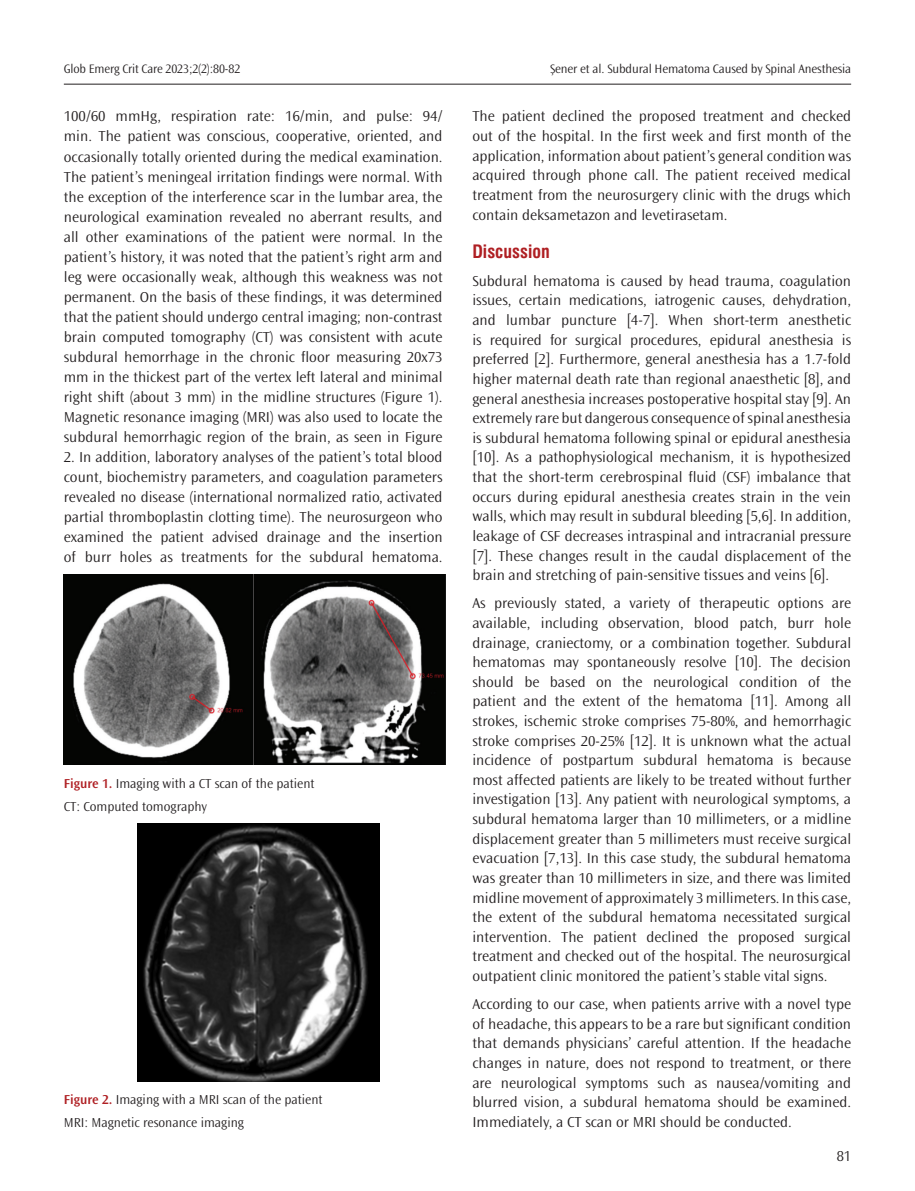
<style>
.page{position:relative;width:915px;height:1191px;background:#fff}
.page>*{position:absolute;margin:0;border:0;box-sizing:border-box;transform-origin:0 0}
.ANA_BASLIK{font:18px "Swiss Condensed Bold Tr";color:#af1f23}
.YAZI{font:300 15px/19.6px "Ocean Sans Std";color:#231f20;text-align:justify}
.RESİM-ALTI{font:300 13.5px "Ocean Sans Std";color:#231f20}
.t1{font:300 12.75px "Ocean Sans Std";letter-spacing:-.01em;color:#231f20}
.s1{font-weight:600;color:#af1f23}
</style>
<div class="page">
<hr style="left:64px;top:84px;width:786px;height:1px;background:#231f20">
<img style="left:64px;top:575px;width:381px;height:190px">
<img style="left:137px;top:823px;width:242px;height:258px">
<p class="t1" style="left:64px;top:61px;width:178px">Glob Emerg Crit Care 2023;2(2):80-82</p>
<p class="t1" style="left:550px;top:61px;width:302px">Şener et al. Subdural Hematoma Caused by Spinal Anesthesia</p>
<p class="YAZI" style="left:64px;top:107px;width:380px">100/60 mmHg, respiration rate: 16/min, and pulse: 94/ min. The patient was conscious, cooperative, oriented, and occasionally totally oriented during the medical examination.<br>The patient’s meningeal irritation findings were normal. With the exception of the interference scar in the lumbar area, the neurological examination revealed no aberrant results, and all other examinations of the patient were normal. In the patient’s history, it was noted that the patient’s right arm and leg were occasionally weak, although this weakness was not permanent. On the basis of these findings, it was determined that the patient should undergo central imaging; non-contrast brain computed tomography (CT) was consistent with acute subdural hemorrhage in the chronic floor measuring 20x73 mm in the thickest part of the vertex left lateral and minimal right shift (about 3 mm) in the midline structures (Figure 1).<br>Magnetic resonance imaging (MRI) was also used to locate the subdural hemorrhagic region of the brain, as seen in Figure</p>
<p class="YAZI" style="left:64px;top:447px;width:380px">2. In addition, laboratory analyses of the patient’s total blood count, biochemistry parameters, and coagulation parameters revealed no disease (international normalized ratio, activated partial thromboplastin clotting time). The neurosurgeon who examined the patient advised drainage and the insertion of burr holes as treatments for the subdural hematoma.</p>
<p class="RESİM-ALTI" style="left:64px;top:776px;width:252px"><span class="s1">Figure 1.</span> Imaging with a CT scan of the patient</p>
<p class="RESİM-ALTI" style="left:64px;top:799px;width:145px">CT: Computed tomography</p>
<p class="RESİM-ALTI" style="left:64px;top:1092px;width:260px"><span class="s1">Figure 2.</span> Imaging with a MRI scan of the patient</p>
<p class="RESİM-ALTI" style="left:64px;top:1115px;width:181px">MRI: Magnetic resonance imaging</p>
<p class="YAZI" style="left:472px;top:107px;width:380px">The patient declined the proposed treatment and checked out of the hospital. In the first week and first month of the application, information about patient’s general condition was acquired through phone call. The patient received medical treatment from the neurosurgery clinic with the drugs which contain deksametazon and levetirasetam.</p>
<p class="ANA_BASLIK" style="left:472px;top:240px;width:79px">Discussion</p>
<p class="YAZI" style="left:472px;top:271px;width:380px">Subdural hematoma is caused by head trauma, coagulation issues, certain medications, iatrogenic causes, dehydration, and lumbar puncture [4-7]. When short-term anesthetic is required for surgical procedures, epidural anesthesia is preferred [2]. Furthermore, general anesthesia has a 1.7-fold higher maternal death rate than regional anaesthetic [8], and general anesthesia increases postoperative hospital stay [9]. An extremely rare but dangerous consequence of spinal anesthesia is subdural hematoma following spinal or epidural anesthesia [10]. As a pathophysiological mechanism, it is hypothesized that the short-term cerebrospinal fluid (CSF) imbalance that occurs during epidural anesthesia creates strain in the vein walls, which may result in subdural bleeding [5,6]. In addition, leakage of CSF decreases intraspinal and intracranial pressure [7]. These changes result in the caudal displacement of the brain and stretching of pain-sensitive tissues and veins [6].</p>
<p class="YAZI" style="left:472px;top:593px;width:380px">As previously stated, a variety of therapeutic options are available, including observation, blood patch, burr hole drainage, craniectomy, or a combination together. Subdural hematomas may spontaneously resolve [10]. The decision should be based on the neurological condition of the patient and the extent of the hematoma [11]. Among all strokes, ischemic stroke comprises 75-80%, and hemorrhagic stroke comprises 20-25% [12]. It is unknown what the actual incidence of postpartum subdural hematoma is because most affected patients are likely to be treated without further investigation [13]. Any patient with neurological symptoms, a subdural hematoma larger than 10 millimeters, or a midline displacement greater than 5 millimeters must receive surgical evacuation [7,13]. In this case study, the subdural hematoma was greater than 10 millimeters in size, and there was limited midline movement of approximately 3 millimeters. In this case, the extent of the subdural hematoma necessitated surgical intervention. The patient declined the proposed surgical treatment and checked out of the hospital. The neurosurgical outpatient clinic monitored the patient’s stable vital signs.</p>
<p class="YAZI" style="left:472px;top:994px;width:380px">According to our case, when patients arrive with a novel type of headache, this appears to be a rare but significant condition that demands physicians’ careful attention. If the headache changes in nature, does not respond to treatment, or there are neurological symptoms such as nausea/vomiting and blurred vision, a subdural hematoma should be examined.<br>Immediately, a CT scan or MRI should be conducted.</p>
<p class="YAZI" style="left:836px;top:1146px;width:16px">81</p>
</div>
